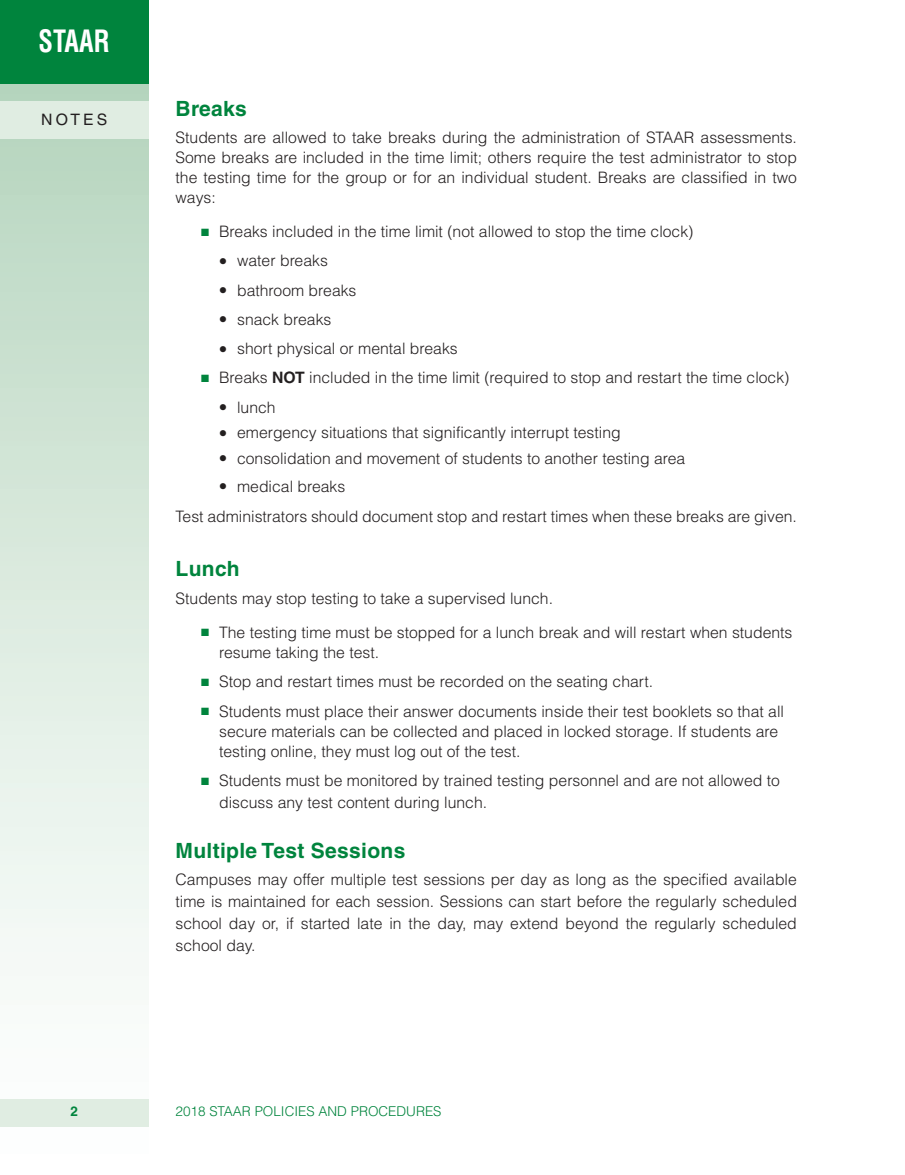
<style>
.page{position:relative;width:905px;height:1175px;background:#fff}
.page>*{position:absolute;margin:0;border:0;box-sizing:border-box;transform-origin:0 0}
.t1{font:700 condensed 30px "Helvetica LT Std";color:#fff;scale:.87 1}
.t2{font:700 21px "Helvetica LT Std";letter-spacing:.015em;color:#00843d}
.t3{font:300 15.75px/20.2px "Helvetica LT Std";color:#231f20}
.t4{font:15.75px "Helvetica LT Std";letter-spacing:.2em;color:#231f20}
.t5{font:300 13.5px "Helvetica LT Std";color:#00843d}
.t6{font:700 13.5px "Helvetica LT Std";color:#00843d}
.s1{color:#00843d}
.s2{font-weight:700}
</style>
<div class="page">
<svg style="left:0;top:83px;width:148px;height:1044px"></svg>
<div style="left:0;top:1099px;width:148px;height:27px;background:#e0ede2"></div>
<div style="left:0;top:101px;width:148px;height:38px;background:#e0ede2"></div>
<div style="left:0;top:0;width:148px;height:83px;background:#00843d"></div>
<h1 class="t1" style="left:39px;top:23px;width:83px">STAAR</h1>
<p class="t4" style="left:41px;top:111px;width:68px">NOTES</p>
<h2 class="t2" style="left:176px;top:96px;width:73px">Breaks</h2>
<p class="t3" style="left:176px;top:127px;width:623px;text-align:justify">Students are allowed to take breaks during the administration of STAAR assessments.<br>Some breaks are included in the time limit; others require the test administrator to stop the testing time for the group or for an individual student. Breaks are classified in two ways:</p>
<p class="t3" style="left:237px;top:217px;width:458px;line-height:29.2px;text-indent:-36px"><span class="s1">■</span> Breaks included in the time limit (not allowed to stop the time clock) water breaks<br>bathroom breaks<br>snack breaks<br>short physical or mental breaks</p>
<p class="t3" style="left:237px;top:363px;width:554px;line-height:29.2px;text-indent:-36px"><span class="s1">■</span> Breaks <span class="s2">NOT</span> included in the time limit (required to stop and restart the time clock) lunch</p>
<p class="t3" style="left:237px;top:420px;width:449px;line-height:25.5px">emergency situations that significantly interrupt testing consolidation and movement of students to another testing area</p>
<p class="t3" style="left:175px;top:470px;width:623px;line-height:30.8px;text-indent:62px">medical breaks<br>Test administrators should document stop and restart times when these breaks are given.</p>
<h2 class="t2" style="left:176px;top:556px;width:66px">Lunch</h2>
<p class="t3" style="left:176px;top:588px;width:379px">Students may stop testing to take a supervised lunch.</p>
<p class="t3" style="left:219px;top:622px;width:575px;text-indent:-18px"><span class="s1">■</span> The testing time must be stopped for a lunch break and will restart when students resume taking the test.</p>
<p class="t3" style="left:201px;top:671px;width:453px"><span class="s1">■</span> Stop and restart times must be recorded on the seating chart.</p>
<p class="t3" style="left:219px;top:700px;width:566px;text-indent:-18px"><span class="s1">■</span> Students must place their answer documents inside their test booklets so that all secure materials can be collected and placed in locked storage. If students are testing online, they must log out of the test.</p>
<p class="t3" style="left:219px;top:769px;width:562px;line-height:21.8px;text-indent:-18px"><span class="s1">■</span> Students must be monitored by trained testing personnel and are not allowed to discuss any test content during lunch.</p>
<h2 class="t2" style="left:176px;top:837px;width:231px">Multiple Test Sessions</h2>
<p class="t3" style="left:176px;top:868px;width:623px;line-height:21.8px;text-align:justify">Campuses may offer multiple test sessions per day as long as the specified available time is maintained for each session. Sessions can start before the regularly scheduled school day or, if started late in the day, may extend beyond the regularly scheduled school day.</p>
<p class="t6" style="left:70px;top:1103px;width:9px">2</p>
<p class="t5" style="left:176px;top:1102px;width:267px">2018 STAAR POLICIES AND PROCEDURES</p>
</div>
